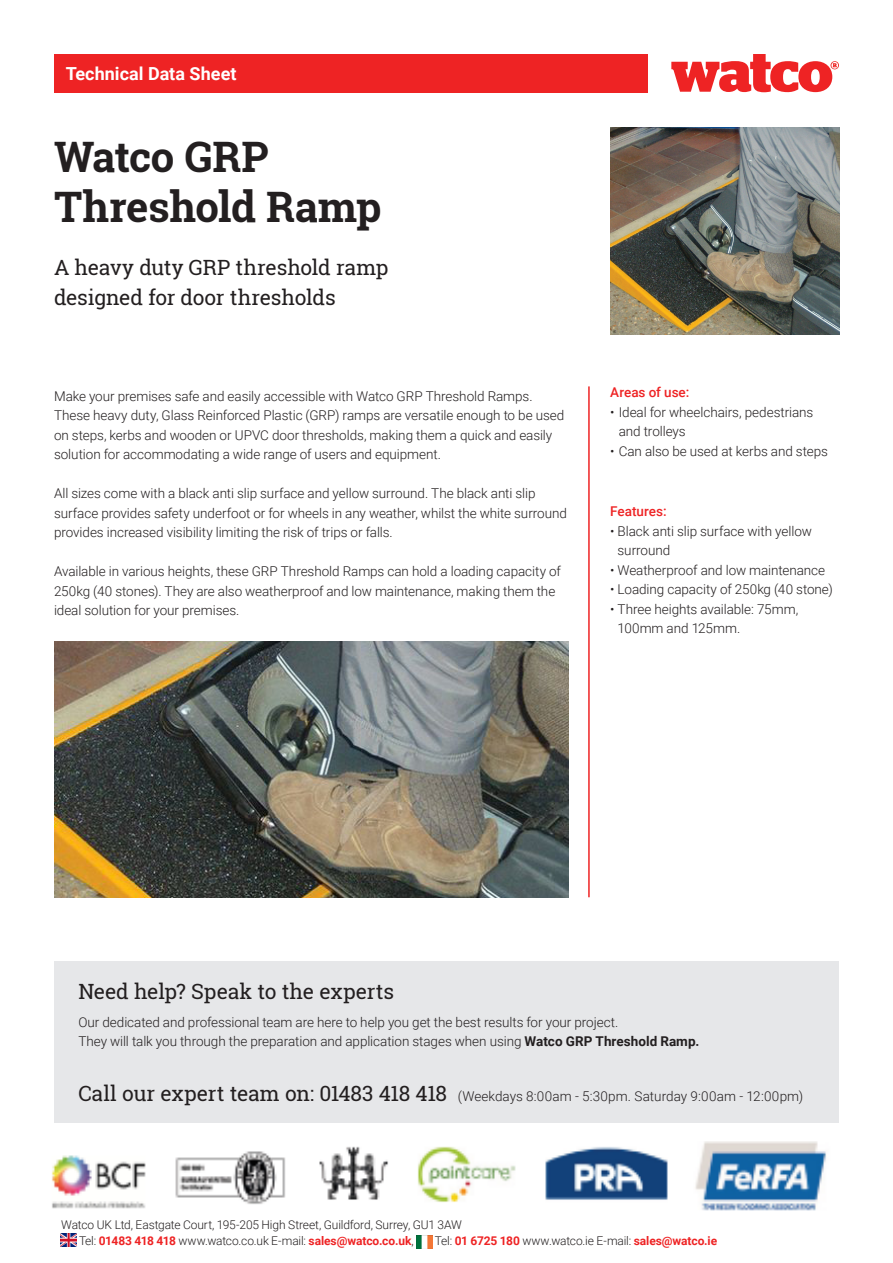
<style>
.page{position:relative;width:893px;height:1263px;background:#fff}
.page>*{position:absolute;margin:0;border:0;box-sizing:border-box;transform-origin:0 0}
.t1{font:700 42px/50.4px "Roboto Slab";letter-spacing:-.015em;color:#231f20}
.t2{font:21px/30px "Roboto Slab";letter-spacing:-.01em;color:#231f20}
.t3{font:700 18px "Roboto";color:#fff}
.t4{font:300 13.5px/19.5px "Roboto";letter-spacing:-.005em;color:#231f20}
.t5{font:500 13.5px "Roboto";color:#ee2324}
.t6{font:300 12px "Roboto";letter-spacing:-.01em;color:#231f20}
.t7{font:700 12px "Roboto";letter-spacing:-.005em;color:#ee2324}
.s1{font-weight:700}
.s2{font-family:"Roboto Slab";font-weight:400;font-size:21px}
.s3{font-weight:300;color:#231f20}
.s4{font-weight:700;color:#ee2324}
</style>
<div class="page">
<div style="left:54px;top:54px;width:593px;height:38px;background:#ee2324"></div>
<svg style="left:671px;top:54px;width:168px;height:38px"></svg>
<hr style="left:588px;top:386px;width:2px;height:511px;background:#ee2324">
<img style="left:610px;top:128px;width:229px;height:206px">
<img style="left:51px;top:1142px;width:775px;height:69px">
<div style="left:55px;top:961px;width:784px;height:162px;background:#e6e7e9"></div>
<img style="left:60px;top:1233px;width:16px;height:13px">
<img style="left:416px;top:1235px;width:16px;height:13px">
<img style="left:55px;top:642px;width:514px;height:255px">
<p class="t3" style="left:66px;top:61px;width:172px">Technical Data Sheet</p>
<p class="t1" style="left:54px;top:131px;width:329px">Watco GRP<br>Threshold Ramp</p>
<p class="t2" style="left:54px;top:252px;width:336px">A heavy duty GRP threshold ramp designed for door thresholds</p>
<p class="t4" style="left:54px;top:385px;width:512px">Make your premises safe and easily accessible with Watco GRP Threshold Ramps.<br>These heavy duty, Glass Reinforced Plastic (GRP) ramps are versatile enough to be used on steps, kerbs and wooden or UPVC door thresholds, making them a quick and easily solution for accommodating a wide range of users and equipment.</p>
<p class="t4" style="left:54px;top:483px;width:514px">All sizes come with a black anti slip surface and yellow surround. The black anti slip surface provides safety underfoot or for wheels in any weather, whilst the white surround provides increased visibility limiting the risk of trips or falls.</p>
<p class="t4" style="left:54px;top:561px;width:508px">Available in various heights, these GRP Threshold Ramps can hold a loading capacity of<br>250kg (40 stones). They are also weatherproof and low maintenance, making them the ideal solution for your premises.</p>
<p class="t5" style="left:610px;top:383px;width:81px">Areas of use:</p>
<p class="t4" style="left:619px;top:402px;width:196px;text-indent:-9px">• Ideal for wheelchairs, pedestrians and trolleys</p>
<p class="t4" style="left:610px;top:441px;width:219px">• Can also be used at kerbs and steps</p>
<p class="t5" style="left:610px;top:502px;width:58px">Features:</p>
<p class="t4" style="left:618px;top:520px;width:196px;text-indent:-7px">• Black anti slip surface with yellow surround</p>
<p class="t4" style="left:610px;top:559px;width:217px">• Weatherproof and low maintenance</p>
<p class="t4" style="left:610px;top:579px;width:224px">• Loading capacity of 250kg (40 stone)</p>
<p class="t4" style="left:618px;top:598px;width:182px;text-indent:-7px">• Three heights available: 75mm,<br>100mm and 125mm.</p>
<p class="t2" style="left:78px;top:976px;width:317px">Need help? Speak to the experts</p>
<p class="t4" style="left:78px;top:1012px;width:622px">Our dedicated and professional team are here to help you get the best results for your project.<br>They will talk you through the preparation and application stages when using <span class="s1">Watco GRP Threshold Ramp.</span></p>
<p class="t4" style="left:78px;top:1085px;width:726px"><span class="s2">Call our expert team on: 01483 418 418</span> (Weekdays 8:00am - 5:30pm. Saturday 9:00am - 12:00pm)</p>
<p class="t6" style="left:61px;top:1216px;width:402px">Watco UK Ltd, Eastgate Court, 195-205 High Street, Guildford, Surrey, GU1 3AW</p>
<p class="t7" style="left:79px;top:1232px;width:336px"><span class="s3">Tel:</span> 01483 418 418 <span class="s3">www.watco.co.uk E-mail:</span> sales@watco.co.uk<span class="s3">,</span></p>
<p class="t6" style="left:435px;top:1232px;width:284px">Tel: <span class="s4">01 6725 180</span> www.watco.ie E-mail: <span class="s4">sales@watco.ie</span></p>
</div>
